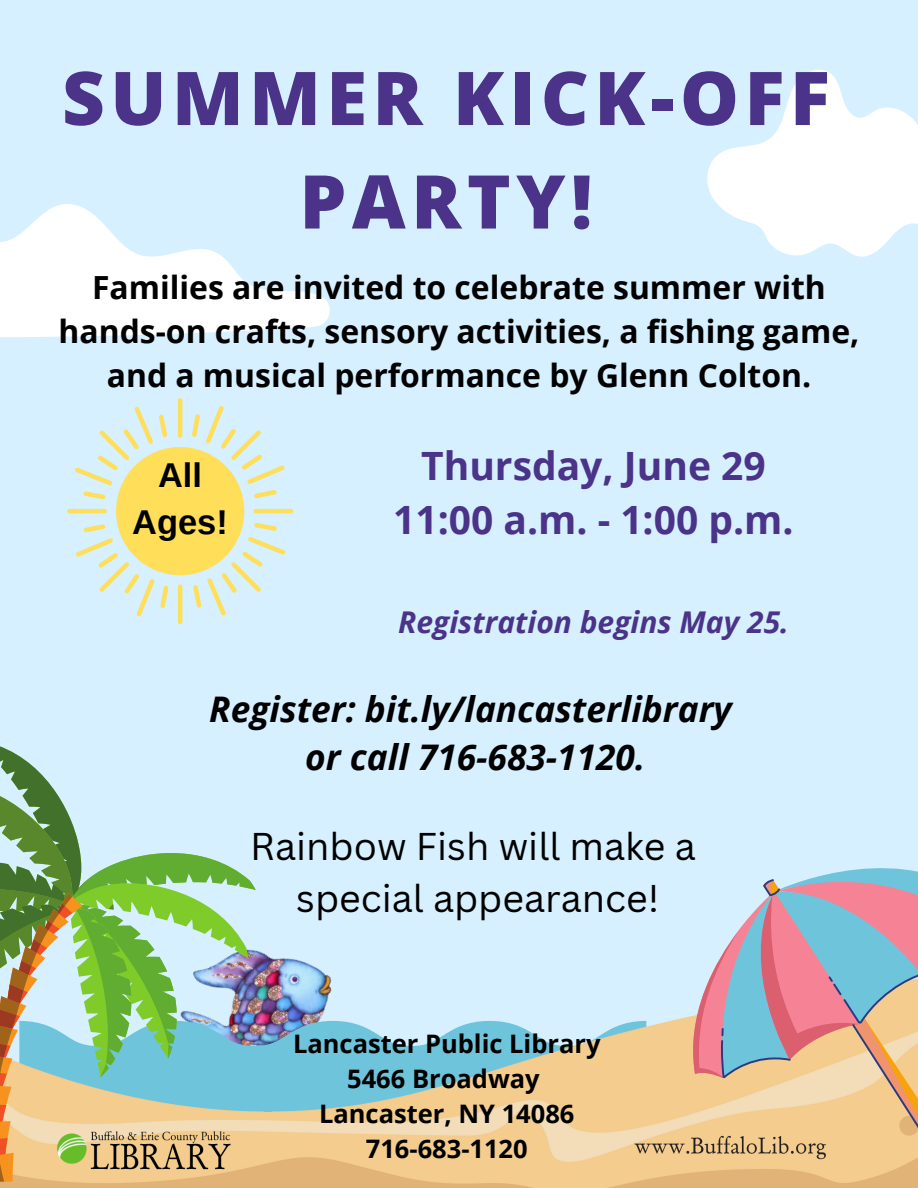
<style>
.page{position:relative;width:918px;height:1188px;background:#d6f0ff}
.page>*{position:absolute;margin:0;border:0;box-sizing:border-box;transform-origin:0 0}
.t1{font:800 74.25px/103.5px "Open Sans";letter-spacing:.075em;color:#4a3388;text-align:center}
.t2{font:700 39px/54px "Open Sans";color:#4a3388;text-align:center}
.t3{font:37.65px/51.8px "Canva Sans";color:#000;text-align:center}
.t4{font:italic 700 35.25px/48.3px "Open Sans";color:#000;text-align:center}
.t5{font:700 34.35px/47.2px "Arimo";color:#000;text-align:center}
.t6{font:700 31.95px/43.8px "Open Sans";color:#000;text-align:center}
.t7{font:italic 700 30px "Open Sans";color:#4a3388}
.t8{font:700 25.5px/34.8px "Open Sans";color:#000;text-align:center}
</style>
<div class="page">
<img style="left:256px;top:950px;width:61px;height:18px">
<img style="left:0;top:968px;width:679px;height:220px">
<svg style="left:679px;top:868px;width:239px;height:320px"></svg>
<div style="left:116px;top:447px;width:128px;height:128px;background:#ffde59;border-radius:50%"></div>
<hr style="left:178px;top:398px;width:4px;height:40px;background:#ffde59;border-radius:2px">
<hr style="left:178px;top:584px;width:4px;height:40px;background:#ffde59;border-radius:2px">
<hr style="left:254px;top:509px;width:39px;height:4px;background:#ffde59;border-radius:2px">
<hr style="left:67px;top:509px;width:40px;height:4px;background:#ffde59;border-radius:2px">
<svg style="left:159px;top:414px;width:8px;height:23px"></svg>
<svg style="left:254px;top:490px;width:23px;height:8px"></svg>
<svg style="left:83px;top:524px;width:23px;height:8px"></svg>
<svg style="left:206px;top:406px;width:79px;height:78px"></svg>
<svg style="left:193px;top:537px;width:93px;height:78px"></svg>
<svg style="left:75px;top:407px;width:78px;height:78px"></svg>
<svg style="left:254px;top:523px;width:23px;height:8px"></svg>
<svg style="left:83px;top:491px;width:23px;height:8px"></svg>
<svg style="left:76px;top:538px;width:92px;height:78px"></svg>
<svg style="left:192px;top:414px;width:8px;height:23px"></svg>
<svg style="left:0;top:746px;width:256px;height:436px"></svg>
<svg style="left:0;top:204px;width:330px;height:133px;fill:#fff"></svg>
<svg style="left:707px;top:69px;width:211px;height:188px"></svg>
<img style="left:50px;top:1121px;width:190px;height:57px">
<img style="left:622px;top:1127px;width:223px;height:36px">
<h1 class="t1" style="left:62px;top:44px;width:769px">SUMMER KICK-OFF<br>PARTY!</h1>
<p class="t6" style="left:59px;top:265px;width:802px">Families are invited to celebrate summer with hands-on crafts, sensory activities, a fishing game, and a musical performance by Glenn Colton.</p>
<p class="t5" style="left:132px;top:451px;width:97px">All<br>Ages!</p>
<p class="t2" style="left:393px;top:438px;width:402px">Thursday, June 29<br>11:00 a.m. - 1:00 p.m.</p>
<p class="t7" style="left:398px;top:601px;width:392px">Registration begins May 25.</p>
<p class="t4" style="left:209px;top:684px;width:524px">Register: bit.ly/lancasterlibrary or call 716-683-1120.</p>
<p class="t3" style="left:250px;top:820px;width:447px">Rainbow Fish will make a special appearance!</p>
<p class="t8" style="left:293px;top:1026px;width:309px">Lancaster Public Library<br>5466 Broadway<br>Lancaster, NY 14086<br>716-683-1120</p>
</div>
